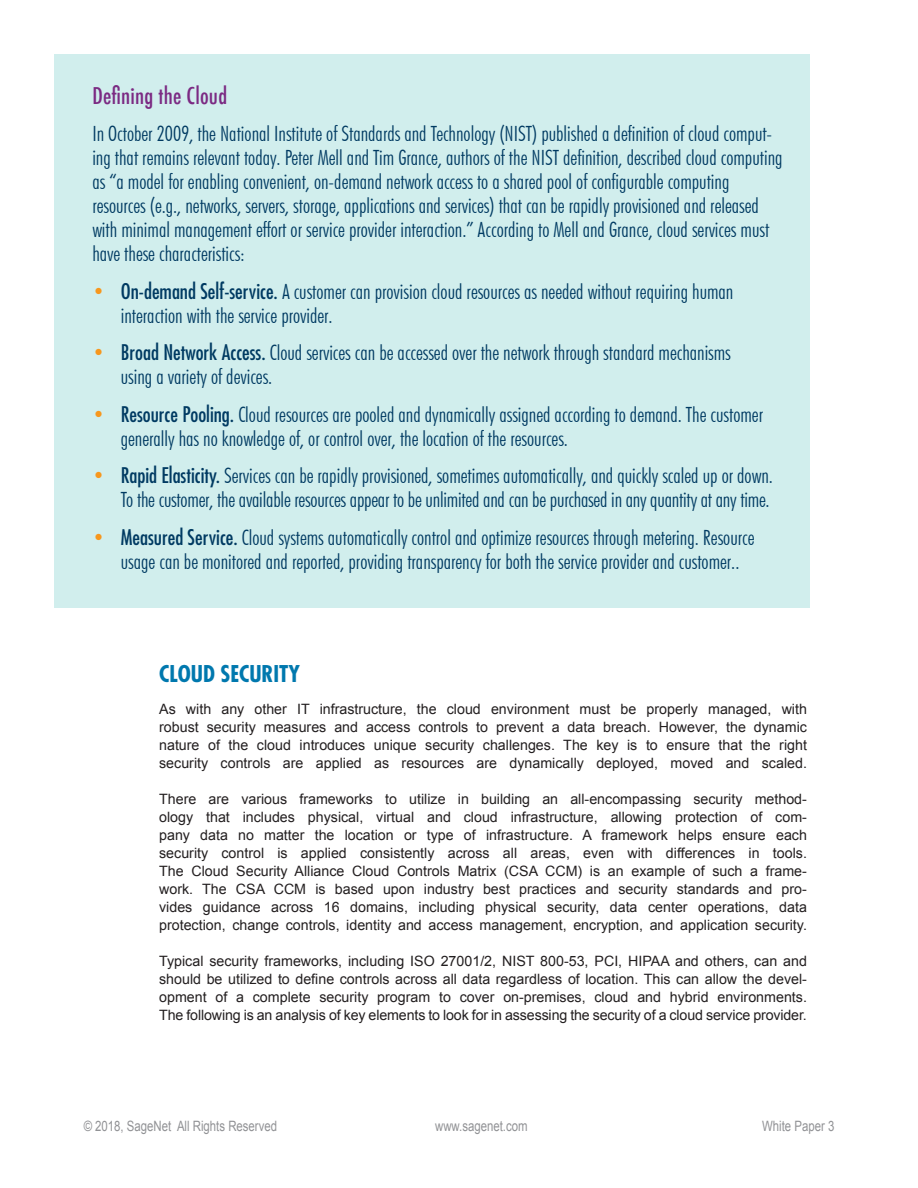
<style>
.page{position:relative;width:918px;height:1188px;background:#fff}
.page>*{position:absolute;margin:0;border:0;box-sizing:border-box;transform-origin:0 0}
.t1{font:500 condensed 22.5px "Futura";letter-spacing:.01em;color:#7b2a83}
.t2{font:700 condensed 22.5px "Futura";color:#0078ae}
.t3{font:300 condensed 21px/24px "Futura BT";color:#003a62}
.t4{font:14.25px/18px "Arial";color:#231f20;text-align:justify}
.t5{font:14.25px "Arial";color:#919295;scale:.8 1}
.s1{color:#f7971d}
.s2{font-family:"Futura";font-weight:400}
</style>
<div class="page">
<div style="left:54px;top:54px;width:756px;height:554px;background:#d1eeed"></div>
<p class="t1" style="left:92px;top:81px;width:136px">Defining the Cloud</p>
<p class="t3" style="left:92px;top:122px;width:692px">In October 2009, the National Institute of Standards and Technology (NIST) published a definition of cloud comput&shy;ing that remains relevant today. Peter Mell and Tim Grance, authors of the NIST definition, described cloud computing as “a model for enabling convenient, on-demand network access to a shared pool of configurable computing resources (e.g., networks, servers, storage, applications and services) that can be rapidly provisioned and released with minimal management effort or service provider interaction.” According to Mell and Grance, cloud services must have these characteristics:</p>
<p class="t3" style="left:121px;top:279px;width:614px;text-indent:-28px"><span class="s1">•</span> <span class="s2">On-demand Self-service.</span> A customer can provision cloud resources as needed without requiring human interaction with the service provider.</p>
<p class="t3" style="left:121px;top:341px;width:612px;text-indent:-28px"><span class="s1">•</span> <span class="s2">Broad Network Access.</span> Cloud services can be accessed over the network through standard mechanisms using a variety of devices.</p>
<p class="t3" style="left:121px;top:402px;width:644px;text-indent:-28px"><span class="s1">•</span> <span class="s2">Resource Pooling.</span> Cloud resources are pooled and dynamically assigned according to demand. The customer generally has no knowledge of, or control over, the location of the resources.</p>
<p class="t3" style="left:92px;top:464px;width:682px;text-align:right"><span class="s1">•</span> <span class="s2">Rapid Elasticity.</span> Services can be rapidly provisioned, sometimes automatically, and quickly scaled up or down.<br>To the customer, the available resources appear to be unlimited and can be purchased in any quantity at any time.</p>
<p class="t3" style="left:121px;top:525px;width:635px;text-indent:-28px"><span class="s1">•</span> <span class="s2">Measured Service.</span> Cloud systems automatically control and optimize resources through metering. Resource usage can be monitored and reported, providing transparency for both the service provider and customer..</p>
<p class="t2" style="left:159px;top:659px;width:143px">CLOUD SECURITY</p>
<p class="t4" style="left:159px;top:700px;width:649px">As with any other IT infrastructure, the cloud environment must be properly managed, with robust security measures and access controls to prevent a data breach. However, the dynamic nature of the cloud introduces unique security challenges. The key is to ensure that the right security controls are applied as resources are dynamically deployed, moved and scaled.</p>
<p class="t4" style="left:159px;top:790px;width:649px">There are various frameworks to utilize in building an all-encompassing security method&shy;ology that includes physical, virtual and cloud infrastructure, allowing protection of com&shy;pany data no matter the location or type of infrastructure. A framework helps ensure each security control is applied consistently across all areas, even with differences in tools.<br>The Cloud Security Alliance Cloud Controls Matrix (CSA CCM) is an example of such a frame&shy;work. The CSA CCM is based upon industry best practices and security standards and pro&shy;vides guidance across 16 domains, including physical security, data center operations, data protection, change controls, identity and access management, encryption, and application security.</p>
<p class="t4" style="left:159px;top:952px;width:649px">Typical security frameworks, including ISO 27001/2, NIST 800-53, PCI, HIPAA and others, can and should be utilized to define controls across all data regardless of location. This can allow the devel&shy;opment of a complete security program to cover on-premises, cloud and hybrid environments.<br>The following is an analysis of key elements to look for in assessing the security of a cloud service provider.</p>
<p class="t5" style="left:84px;top:1117px;width:243px">© 2018, SageNet All Rights Reserved</p>
<p class="t5" style="left:435px;top:1117px;width:117px">www.sagenet.com</p>
<p class="t5" style="left:762px;top:1117px;width:92px">White Paper 3</p>
</div>
